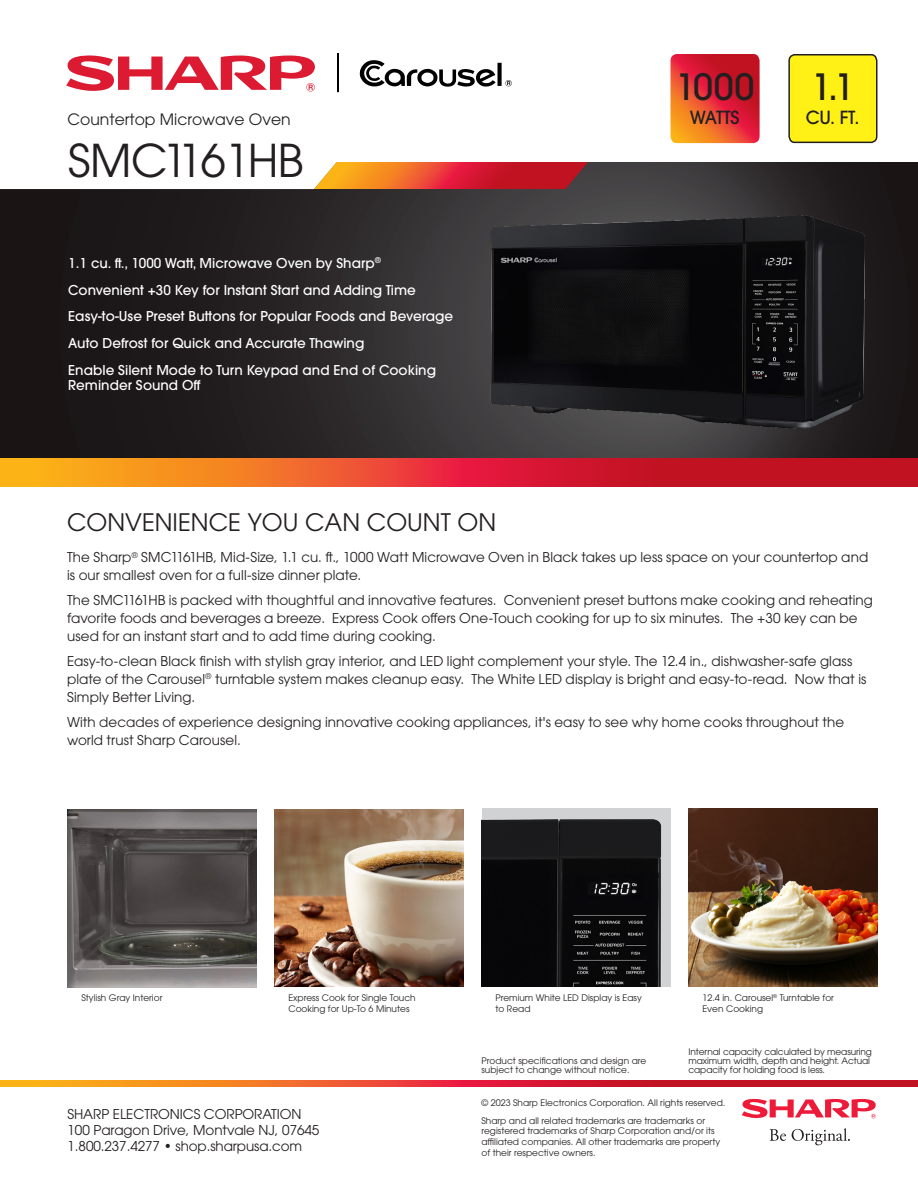
<style>
.page{position:relative;width:918px;height:1188px;background:#fff}
.page>*{position:absolute;margin:0;border:0;box-sizing:border-box;transform-origin:0 0}
.Model_Number{font:45px "ITC Avant Garde Pro";letter-spacing:-.03em;color:#231f20}
.t1{font:500 36px "ITC Avant Garde Pro";color:#231f20}
.Headline{font:24px "ITC Avant Garde Pro";color:#231f20}
.t2{font:500 18px "ITC Avant Garde Pro";letter-spacing:-.02em;color:#231f20}
.t3{font:15.6px "ITC Avant Garde Std";color:#231f20}
.overview_text{font:13.5px/18px "ITC Avant Garde Pro";letter-spacing:.005em;color:#231f20}
.Feature_Bullets{font:500 13.5px/15px "ITC Avant Garde Pro";color:#fff}
.Photo_Caption{font:9px/10.8px "ITC Avant Garde Pro";color:#231f20}
</style>
<div class="page">
<svg style="left:0;top:162px;width:918px;height:297px;background:#292425"></svg>
<svg style="left:670px;top:54px;width:90px;height:89px;background:#e03e2f"></svg>
<div style="left:789px;top:55px;width:88px;height:87px;background:#fff116;border-radius:6px"></div>
<div style="left:788px;top:54px;width:90px;height:89px;border:2px solid #231f20;border-radius:6px"></div>
<svg style="left:66px;top:55px;width:249px;height:37px"></svg>
<svg style="left:337px;top:53px;width:1px;height:39px"></svg>
<svg style="left:359px;top:60px;width:153px;height:27px"></svg>
<svg style="left:770px;top:1129px;width:16px;height:12px"></svg>
<svg style="left:792px;top:1128px;width:58px;height:17px"></svg>
<svg style="left:742px;top:1099px;width:134px;height:19px"></svg>
<svg style="left:0;top:459px;width:918px;height:27px;background:#de4727"></svg>
<svg style="left:0;top:162px;width:588px;height:27px"></svg>
<svg style="left:0;top:1080px;width:918px;height:7px;background:#de4627"></svg>
<img style="left:482px;top:208px;width:395px;height:232px">
<img style="left:275px;top:810px;width:189px;height:177px">
<img style="left:68px;top:810px;width:189px;height:178px">
<img style="left:482px;top:809px;width:189px;height:178px">
<img style="left:689px;top:809px;width:189px;height:178px">
<p class="t3" style="left:68px;top:110px;width:225px">Countertop Microwave Oven</p>
<p class="Model_Number" style="left:68px;top:132px;width:237px">SMC1161HB</p>
<p class="Feature_Bullets" style="left:68px;top:255px;width:314px">1.1 cu. ft., 1000 Watt, Microwave Oven by Sharp<sup>®</sup></p>
<p class="Feature_Bullets" style="left:68px;top:282px;width:349px">Convenient +30 Key for Instant Start and Adding Time</p>
<p class="Feature_Bullets" style="left:68px;top:309px;width:386px">Easy-to-Use Preset Buttons for Popular Foods and Beverage</p>
<p class="Feature_Bullets" style="left:68px;top:336px;width:298px">Auto Defrost for Quick and Accurate Thawing</p>
<p class="Feature_Bullets" style="left:68px;top:363px;width:369px">Enable Silent Mode to Turn Keypad and End of Cooking<br>Reminder Sound Off</p>
<p class="t1" style="left:675px;top:64px;width:81px">1000</p>
<p class="t2" style="left:690px;top:106px;width:51px">WATTS</p>
<p class="t1" style="left:811px;top:64px;width:45px">1.1</p>
<p class="t2" style="left:806px;top:106px;width:55px">CU. FT.</p>
<p class="Headline" style="left:67px;top:507px;width:431px">CONVENIENCE YOU CAN COUNT ON</p>
<p class="overview_text" style="left:67px;top:548px;width:803px">The Sharp<sup>®</sup> SMC1161HB, Mid-Size, 1.1 cu. ft., 1000 Watt Microwave Oven in Black takes up less space on your countertop and is our smallest oven for a full-size dinner plate.</p>
<p class="overview_text" style="left:67px;top:591px;width:807px">The SMC1161HB is packed with thoughtful and innovative features. Convenient preset buttons make cooking and reheating favorite foods and beverages a breeze. Express Cook offers One-Touch cooking for up to six minutes. The +30 key can be used for an instant start and to add time during cooking.</p>
<p class="overview_text" style="left:67px;top:652px;width:801px">Easy-to-clean Black finish with stylish gray interior, and LED light complement your style. The 12.4 in., dishwasher-safe glass plate of the Carousel<sup>®</sup> turntable system makes cleanup easy. The White LED display is bright and easy-to-read. Now that is<br>Simply Better Living.</p>
<p class="overview_text" style="left:67px;top:712px;width:779px">With decades of experience designing innovative cooking appliances, it's easy to see why home cooks throughout the world trust Sharp Carousel.</p>
<p class="Photo_Caption" style="left:288px;top:992px;width:129px">Express Cook for Single Touch<br>Cooking for Up-To 6 Minutes</p>
<p class="Photo_Caption" style="left:702px;top:992px;width:133px">12.4 in. Carousel<sup>®</sup> Turntable for<br>Even Cooking</p>
<p class="Photo_Caption" style="left:81px;top:992px;width:82px">Stylish Gray Interior</p>
<p class="Photo_Caption" style="left:495px;top:992px;width:148px">Premium White LED Display is Easy to Read</p>
<p class="Photo_Caption" style="left:482px;top:1056px;width:166px;line-height:9px">Product specifications and design are subject to change without notice.</p>
<p class="Photo_Caption" style="left:688px;top:1047px;width:185px;line-height:9px">Internal capacity calculated by measuring maximum width, depth and height. Actual capacity for holding food is less.</p>
<p class="overview_text" style="left:68px;top:1106px;width:253px;line-height:16.2px">SHARP ELECTRONICS CORPORATION<br>100 Paragon Drive, Montvale NJ, 07645<br>1.800.237.4277 • shop.sharpusa.com</p>
<p class="Photo_Caption" style="left:482px;top:1094px;width:245px;line-height:17.5px">© 2023 Sharp Electronics Corporation. All rights reserved.<br>Sharp and all related trademarks are trademarks or</p>
<p class="Photo_Caption" style="left:482px;top:1126px;width:240px">registered trademarks of Sharp Corporation and/or its affiliated companies. All other trademarks are property of their respective owners.</p>
</div>
